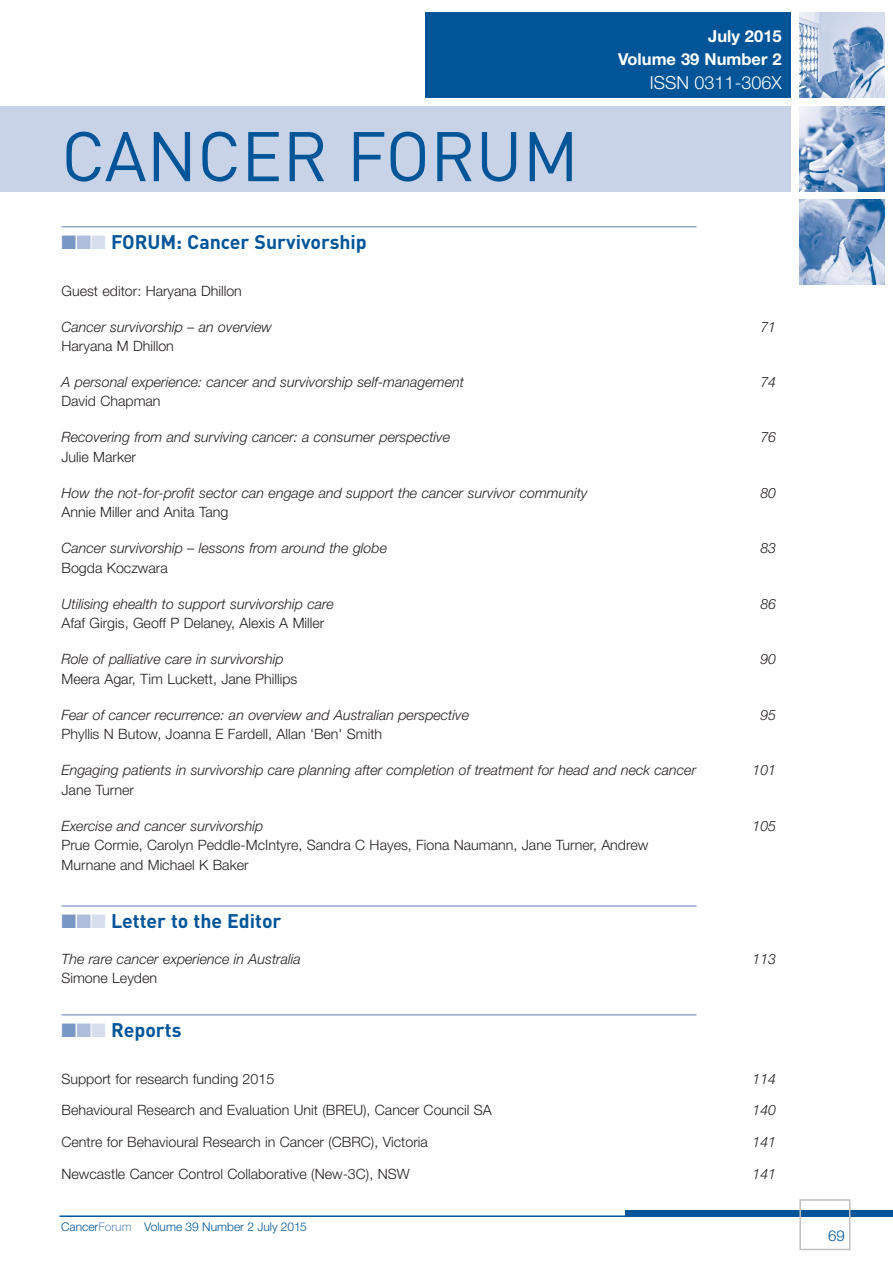
<style>
.page{position:relative;width:893px;height:1263px;background:#fff}
.page>*{position:absolute;margin:0;border:0;box-sizing:border-box;transform-origin:0 0}
.t1{font:69px "DIN";color:#005598}
.t2{font:700 19.5px "DIN";color:#005598}
.t3{font:300 18px "Helvetica Neue";color:#fff}
.t4{font:700 16.5px/22.5px "Helvetica Neue";color:#fff;text-align:right}
.t5{font:300 15px "Helvetica Neue";color:#005598}
.t6{font:italic 300 14.25px "Helvetica Neue";color:#241f1f}
.t7{font:300 14.25px/19.5px "Helvetica Neue";color:#241f1f}
.t8{font:300 12px "Helvetica Neue";color:#005598}
.s1{color:#7997c5}
.s2{color:#adbddb}
.s3{color:#d6dded}
.s4{color:#6188ba}
</style>
<div class="page">
<hr style="left:60px;top:1215px;width:833px;height:2px;background:#005598">
<div style="left:626px;top:1210px;width:267px;height:6px;background:#005598"></div>
<div style="left:799px;top:1199px;width:51px;height:51px;border:2px solid #c0bfc1"></div>
<div style="left:425px;top:13px;width:366px;height:85px;background:#005598"></div>
<div style="left:0;top:106px;width:791px;height:85px;background:#c8d3e7"></div>
<hr style="left:62px;top:226px;width:634px;height:1px;background:#92a9d0">
<hr style="left:62px;top:905px;width:634px;height:2px;background:#92a9d0">
<hr style="left:62px;top:1014px;width:634px;height:1px;background:#92a9d0">
<img style="left:799px;top:13px;width:85px;height:85px">
<img style="left:799px;top:106px;width:85px;height:85px">
<img style="left:799px;top:200px;width:85px;height:85px">
<p class="t4" style="left:618px;top:25px;width:165px">July 2015<br>Volume 39 Number 2</p>
<p class="t3" style="left:650px;top:71px;width:133px">ISSN 0311-306X</p>
<h1 class="t1" style="left:61px;top:117px;width:519px">CANCER FORUM</h1>
<h2 class="t2" style="left:62px;top:229px;width:307px"><span class="s1">■</span><span class="s2">■</span><span class="s3">■</span> FORUM: Cancer Survivorship</h2>
<p class="t7" style="left:62px;top:280px;width:182px">Guest editor: Haryana Dhillon</p>
<p class="t6" style="left:62px;top:318px;width:212px">Cancer survivorship – an overview</p>
<p class="t7" style="left:62px;top:336px;width:114px">Haryana M Dhillon</p>
<p class="t6" style="left:760px;top:318px;width:17px">71</p>
<p class="t6" style="left:62px;top:373px;width:404px">A personal experience: cancer and survivorship self-management</p>
<p class="t7" style="left:62px;top:391px;width:101px">David Chapman</p>
<p class="t6" style="left:760px;top:373px;width:17px">74</p>
<p class="t6" style="left:62px;top:429px;width:390px">Recovering from and surviving cancer: a consumer perspective</p>
<p class="t7" style="left:62px;top:447px;width:76px">Julie Marker</p>
<p class="t6" style="left:760px;top:429px;width:17px">76</p>
<p class="t6" style="left:62px;top:484px;width:527px">How the not-for-profit sector can engage and support the cancer survivor community</p>
<p class="t7" style="left:62px;top:502px;width:168px">Annie Miller and Anita Tang</p>
<p class="t6" style="left:760px;top:484px;width:17px">80</p>
<p class="t6" style="left:62px;top:540px;width:327px">Cancer survivorship – lessons from around the globe</p>
<p class="t7" style="left:62px;top:558px;width:108px">Bogda Koczwara</p>
<p class="t6" style="left:760px;top:540px;width:17px">83</p>
<p class="t6" style="left:62px;top:595px;width:274px">Utilising ehealth to support survivorship care</p>
<p class="t7" style="left:62px;top:613px;width:264px">Afaf Girgis, Geoff P Delaney, Alexis A Miller</p>
<p class="t6" style="left:760px;top:595px;width:17px">86</p>
<p class="t6" style="left:62px;top:651px;width:224px">Role of palliative care in survivorship</p>
<p class="t7" style="left:62px;top:669px;width:237px">Meera Agar, Tim Luckett, Jane Phillips</p>
<p class="t6" style="left:760px;top:651px;width:17px">90</p>
<p class="t6" style="left:62px;top:706px;width:409px">Fear of cancer recurrence: an overview and Australian perspective</p>
<p class="t7" style="left:62px;top:724px;width:322px">Phyllis N Butow, Joanna E Fardell, Allan 'Ben' Smith</p>
<p class="t6" style="left:760px;top:706px;width:17px">95</p>
<p class="t6" style="left:62px;top:762px;width:636px">Engaging patients in survivorship care planning after completion of treatment for head and neck cancer</p>
<p class="t7" style="left:62px;top:780px;width:74px">Jane Turner</p>
<p class="t6" style="left:62px;top:817px;width:203px">Exercise and cancer survivorship</p>
<p class="t7" style="left:62px;top:835px;width:588px">Prue Cormie, Carolyn Peddle-McIntyre, Sandra C Hayes, Fiona Naumann, Jane Turner, Andrew<br>Murnane and Michael K Baker</p>
<h2 class="t2" style="left:62px;top:908px;width:221px"><span class="s1">■</span><span class="s2">■</span><span class="s3">■</span> Letter to the Editor</h2>
<p class="t6" style="left:62px;top:950px;width:241px">The rare cancer experience in Australia</p>
<p class="t7" style="left:62px;top:968px;width:97px">Simone Leyden</p>
<p class="t6" style="left:752px;top:762px;width:25px">101</p>
<p class="t6" style="left:752px;top:817px;width:25px">105</p>
<p class="t6" style="left:752px;top:950px;width:25px">113</p>
<h2 class="t2" style="left:62px;top:1017px;width:121px"><span class="s1">■</span><span class="s2">■</span><span class="s3">■</span> Reports</h2>
<p class="t7" style="left:62px;top:1068px;width:214px">Support for research funding 2015</p>
<p class="t6" style="left:752px;top:1070px;width:25px">114</p>
<p class="t7" style="left:62px;top:1100px;width:432px">Behavioural Research and Evaluation Unit (BREU), Cancer Council SA</p>
<p class="t6" style="left:752px;top:1102px;width:25px">140</p>
<p class="t7" style="left:62px;top:1132px;width:368px">Centre for Behavioural Research in Cancer (CBRC), Victoria</p>
<p class="t6" style="left:752px;top:1134px;width:25px">141</p>
<p class="t7" style="left:62px;top:1164px;width:350px">Newcastle Cancer Control Collaborative (New-3C), NSW</p>
<p class="t6" style="left:752px;top:1165px;width:25px">141</p>
<p class="t8" style="left:61px;top:1220px;width:247px">Cancer<span class="s4">Forum</span> Volume 39 Number 2 July 2015</p>
<p class="t5" style="left:828px;top:1226px;width:18px">69</p>
</div>
